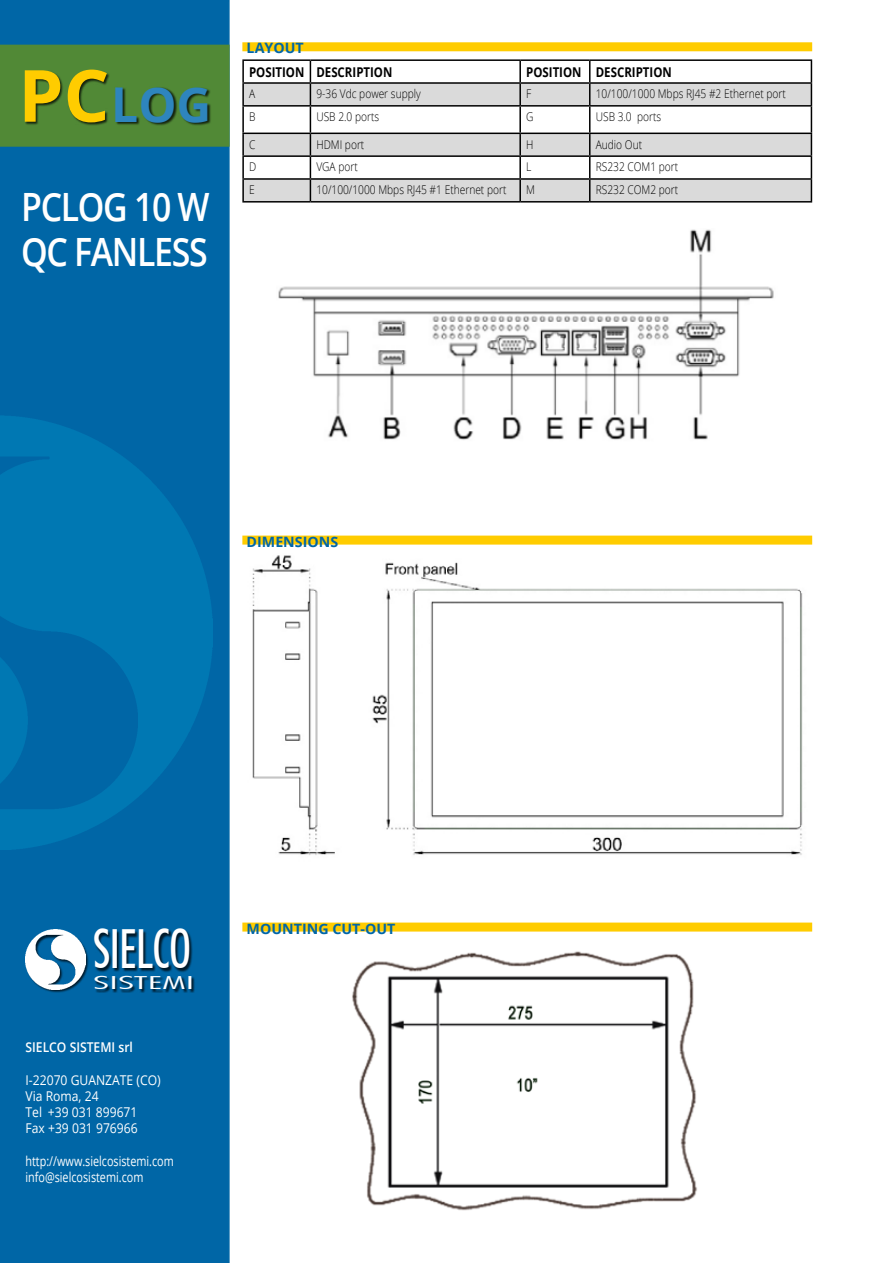
<style>
.page{position:relative;width:893px;height:1263px;background:#fff}
.page>*{position:absolute;margin:0;border:0;box-sizing:border-box;transform-origin:0 0}
.t1{font:500 condensed 54px "Futura BT";letter-spacing:-.01em;color:#fff;scale:.83 1}
.t2{font:700 48px "Open Sans";color:#2e85bd}
.t3{font:600 39px/45px "Open Sans";letter-spacing:-.04em;color:#fff;scale:.87 1}
.t4{font:300 condensed 18px "Futura BT";color:#fff;scale:2.43 1}
.t5{font:700 14.25px "Open Sans";color:#0066a6}
.t6{font:13.5px/16.2px "Open Sans";color:#fff;scale:.9 1}
.t7{font:13.5px/16.2px "Open Sans";color:#fff;scale:.8 1}
.t8{font:700 13.5px "Open Sans";color:#000;scale:.85 1}
.t9{font:600 13.5px "Open Sans";color:#fff;scale:.9 1}
.t10{font:300 12px "Open Sans";color:#000;scale:.85 1}
.s1{font-size:72px;color:#fc0}
</style>
<div class="page">
<div style="left:0;top:0;width:230px;height:1263px;background:#0066a6;border:2px solid #0066a6"></div>
<div style="left:26px;top:930px;width:63px;height:63px;background:#000;opacity:.75"></div>
<img style="left:26px;top:930px;width:59px;height:59px">
<div style="left:94px;top:929px;width:99px;height:44px;background:#000;opacity:.75"></div>
<div style="left:95px;top:977px;width:101px;height:16px;background:#000;opacity:.75"></div>
<img style="left:0;top:416px;width:213px;height:433px">
<div style="left:1px;top:45px;width:228px;height:101px;background:#518936"></div>
<div style="left:0;top:45px;width:230px;height:102px;border:2px solid #518936"></div>
<div style="left:25px;top:70px;width:186px;height:56px;background:#000;opacity:.75"></div>
<div style="left:242px;top:42px;width:570px;height:9px;background:#fc0"></div>
<svg style="left:244px;top:84px;width:567px;height:117px;fill:#dadada"></svg>
<hr style="left:242px;top:59px;width:68px;height:2px;background:#000">
<hr style="left:242px;top:61px;width:2px;height:21px;background:#000">
<hr style="left:310px;top:59px;width:210px;height:2px;background:#000">
<hr style="left:520px;top:59px;width:70px;height:2px;background:#000">
<hr style="left:519px;top:61px;width:2px;height:21px;background:#000">
<hr style="left:590px;top:59px;width:222px;height:2px;background:#000">
<hr style="left:242px;top:82px;width:68px;height:2px;background:#000">
<hr style="left:242px;top:84px;width:2px;height:21px;background:#000">
<hr style="left:310px;top:82px;width:210px;height:2px;background:#000">
<hr style="left:520px;top:82px;width:70px;height:2px;background:#000">
<hr style="left:519px;top:84px;width:2px;height:21px;background:#000">
<hr style="left:590px;top:82px;width:222px;height:2px;background:#000">
<hr style="left:242px;top:105px;width:68px;height:2px;background:#000">
<hr style="left:242px;top:107px;width:2px;height:26px;background:#000">
<hr style="left:310px;top:105px;width:210px;height:2px;background:#000">
<hr style="left:520px;top:105px;width:70px;height:2px;background:#000">
<hr style="left:519px;top:107px;width:2px;height:26px;background:#000">
<hr style="left:590px;top:105px;width:222px;height:2px;background:#000">
<hr style="left:242px;top:133px;width:68px;height:1px;background:#000">
<hr style="left:242px;top:134px;width:2px;height:21px;background:#000">
<hr style="left:310px;top:133px;width:210px;height:1px;background:#000">
<hr style="left:520px;top:133px;width:70px;height:1px;background:#000">
<hr style="left:519px;top:134px;width:2px;height:21px;background:#000">
<hr style="left:590px;top:133px;width:222px;height:1px;background:#000">
<hr style="left:242px;top:155px;width:68px;height:2px;background:#000">
<hr style="left:242px;top:157px;width:2px;height:21px;background:#000">
<hr style="left:310px;top:155px;width:210px;height:2px;background:#000">
<hr style="left:520px;top:155px;width:70px;height:2px;background:#000">
<hr style="left:519px;top:157px;width:2px;height:21px;background:#000">
<hr style="left:590px;top:155px;width:222px;height:2px;background:#000">
<hr style="left:242px;top:178px;width:68px;height:2px;background:#000">
<hr style="left:242px;top:180px;width:2px;height:21px;background:#000">
<hr style="left:310px;top:178px;width:210px;height:2px;background:#000">
<svg style="left:310px;top:61px;width:1px;height:140px"></svg>
<hr style="left:520px;top:178px;width:70px;height:2px;background:#000">
<hr style="left:519px;top:180px;width:2px;height:21px;background:#000">
<hr style="left:590px;top:178px;width:222px;height:2px;background:#000">
<svg style="left:589px;top:61px;width:1px;height:140px"></svg>
<svg style="left:811px;top:61px;width:1px;height:140px"></svg>
<hr style="left:242px;top:201px;width:68px;height:2px;background:#000">
<hr style="left:310px;top:201px;width:210px;height:2px;background:#000">
<hr style="left:520px;top:201px;width:70px;height:2px;background:#000">
<hr style="left:590px;top:201px;width:222px;height:2px;background:#000">
<img style="left:252px;top:555px;width:551px;height:300px">
<img style="left:352px;top:951px;width:346px;height:260px">
<div style="left:242px;top:536px;width:570px;height:9px;background:#fc0"></div>
<div style="left:242px;top:922px;width:570px;height:9px;background:#fc0"></div>
<img style="left:278px;top:229px;width:496px;height:211px">
<h2 class="t2" style="left:18px;top:70px;width:194px"><span class="s1">PC</span>LOG</h2>
<h3 class="t3" style="left:21px;top:184px;width:218px">PCLOG 10 W<br>QC FANLESS</h3>
<p class="t5" style="left:247px;top:38px;width:59px">LAYOUT</p>
<p class="t8" style="left:249px;top:62px;width:170px">POSITION DESCRIPTION</p>
<p class="t8" style="left:526px;top:62px;width:173px">POSITION DESCRIPTION</p>
<p class="t10" style="left:249px;top:86px;width:9px">A</p>
<p class="t10" style="left:316px;top:86px;width:124px">9-36 Vdc power supply</p>
<p class="t10" style="left:526px;top:86px;width:8px">F</p>
<p class="t10" style="left:596px;top:86px;width:225px">10/100/1000 Mbps RJ45 #2 Ethernet port</p>
<p class="t10" style="left:249px;top:108px;width:9px">B</p>
<p class="t10" style="left:316px;top:108px;width:75px">USB 2.0 ports</p>
<p class="t10" style="left:526px;top:108px;width:10px">G</p>
<p class="t10" style="left:596px;top:108px;width:79px">USB 3.0 ports</p>
<p class="t10" style="left:249px;top:136px;width:9px">C</p>
<p class="t10" style="left:316px;top:136px;width:58px">HDMI port</p>
<p class="t10" style="left:526px;top:136px;width:10px">H</p>
<p class="t10" style="left:596px;top:136px;width:56px">Audio Out</p>
<p class="t10" style="left:249px;top:159px;width:10px">D</p>
<p class="t10" style="left:316px;top:159px;width:50px">VGA port</p>
<p class="t10" style="left:526px;top:159px;width:8px">L</p>
<p class="t10" style="left:596px;top:159px;width:99px">RS232 COM1 port</p>
<p class="t10" style="left:249px;top:182px;width:8px">E</p>
<p class="t10" style="left:316px;top:182px;width:225px">10/100/1000 Mbps RJ45 #1 Ethernet port</p>
<p class="t10" style="left:526px;top:182px;width:12px">M</p>
<p class="t10" style="left:596px;top:182px;width:99px">RS232 COM2 port</p>
<p class="t5" style="left:247px;top:531px;width:93px">DIMENSIONS</p>
<h1 class="t1" style="left:93px;top:916px;width:120px">SIELCO</h1>
<h3 class="t4" style="left:93px;top:972px;width:43px">SISTEMI</h3>
<p class="t9" style="left:26px;top:1038px;width:121px">SIELCO SISTEMI srl</p>
<p class="t6" style="left:26px;top:1071px;width:152px">I-22070 GUANZATE (CO)<br>Via Roma, 24<br>Tel +39 031 899671<br>Fax +39 031 976966</p>
<p class="t7" style="left:26px;top:1152px;width:187px">http://www.sielcosistemi.com info@sielcosistemi.com</p>
<p class="t5" style="left:247px;top:918px;width:150px">MOUNTING CUT-OUT</p>
</div>
